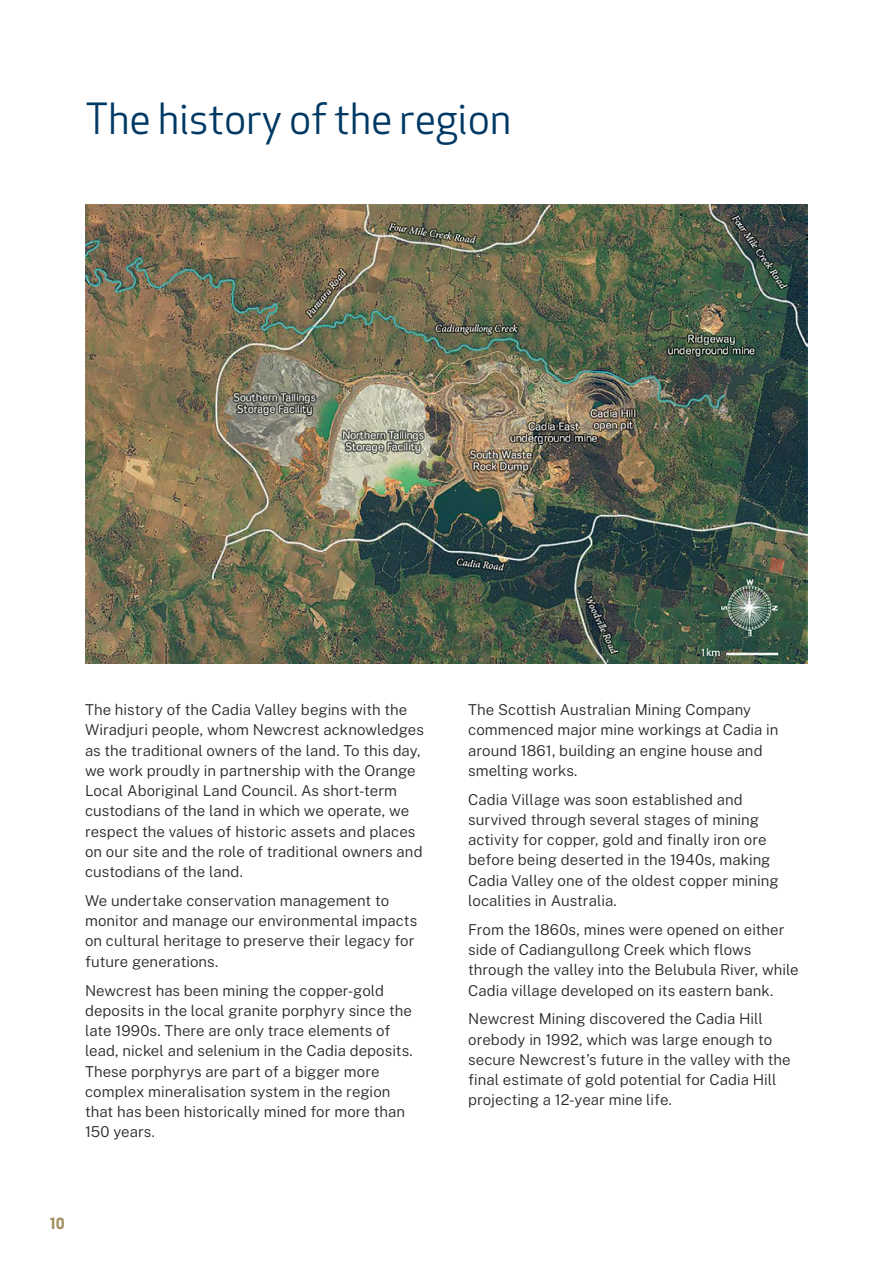
<style>
.page{position:relative;width:893px;height:1263px;background:#fff}
.page>*{position:absolute;margin:0;border:0;box-sizing:border-box;transform-origin:0 0}
.t1{font:42px "Apex New";color:#003964}
.t2{font:300 15px/20.2px "Public Sans";letter-spacing:.005em;color:#292829}
.t3{font:700 15px "Apex New";color:#a39161}
</style>
<div class="page">
<img style="left:85px;top:204px;width:723px;height:459px">
<h1 class="t1" style="left:85px;top:92px;width:427px">The history of the region</h1>
<p class="t2" style="left:85px;top:699px;width:340px">The history of the Cadia Valley begins with the Wiradjuri people, whom Newcrest acknowledges as the traditional owners of the land. To this day, we work proudly in partnership with the Orange Local Aboriginal Land Council. As short-term custodians of the land in which we operate, we respect the values of historic assets and places on our site and the role of traditional owners and custodians of the land.</p>
<p class="t2" style="left:85px;top:890px;width:334px">We undertake conservation management to monitor and manage our environmental impacts on cultural heritage to preserve their legacy for future generations.</p>
<p class="t2" style="left:85px;top:979px;width:329px">Newcrest has been mining the copper-gold deposits in the local granite porphyry since the late 1990s. There are only trace elements of lead, nickel and selenium in the Cadia deposits.<br>These porphyrys are part of a bigger more complex mineralisation system in the region that has been historically mined for more than 150 years.</p>
<p class="t3" style="left:50px;top:1212px;width:16px">10</p>
<p class="t2" style="left:468px;top:699px;width:312px">The Scottish Australian Mining Company commenced major mine workings at Cadia in around 1861, building an engine house and smelting works.</p>
<p class="t2" style="left:468px;top:789px;width:312px">Cadia Village was soon established and survived through several stages of mining activity for copper, gold and finally iron ore before being deserted in the 1940s, making Cadia Valley one of the oldest copper mining localities in Australia.</p>
<p class="t2" style="left:468px;top:919px;width:332px">From the 1860s, mines were opened on either side of Cadiangullong Creek which flows through the valley into the Belubula River, while Cadia village developed on its eastern bank.</p>
<p class="t2" style="left:468px;top:1008px;width:324px">Newcrest Mining discovered the Cadia Hill orebody in 1992, which was large enough to secure Newcrest’s future in the valley with the final estimate of gold potential for Cadia Hill projecting a 12-year mine life.</p>
</div>
